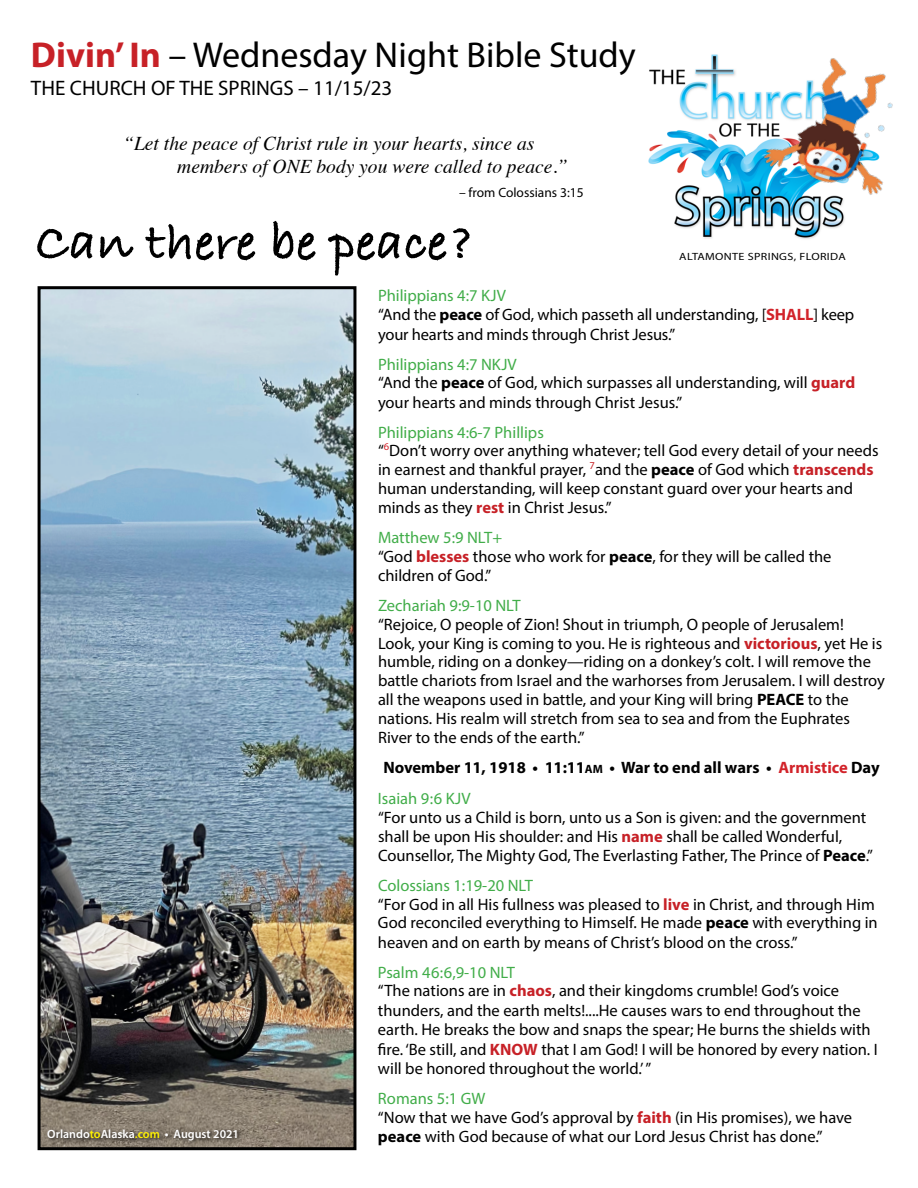
<style>
.page{position:relative;width:918px;height:1188px;background:#fff}
.page>*{position:absolute;margin:0;border:0;box-sizing:border-box;transform-origin:0 0}
.t1{font:700 54px "Bradley Hand ITCTT";color:#000}
.t2{font:36px "Myriad Pro";color:#000}
.t3{font:21px "Myriad Pro";color:#000}
.t4{font:italic 19.5px/22.5px "Times";color:#000}
.t5{font:16.5px/18.9px "Myriad Pro";color:#000}
.t6{font:700 16.5px/31.3px "Myriad Pro";color:#000}
.t7{font:16.5px "Myriad Pro";color:#41ad49}
.t8{font:13.5px "Myriad Pro";color:#000}
.t9{font:600 12px "Myriad Pro";color:#fff}
.t10{font:10.5px "Myriad Pro";letter-spacing:.03em;color:#000;scale:1.15 1}
.s1{font-weight:700;color:#c72127}
.s2{color:#41ad49}
.s3{font-weight:700}
.s4{font-weight:700;color:#d2232a}
.s5{font-size:12px}
.s6{color:#d2232a}
.s7{font-weight:400;color:#41ad49}
.s8{color:#fff200}
</style>
<div class="page">
<img style="left:648px;top:54px;width:197px;height:185px">
<img style="left:745px;top:54px;width:148px;height:163px">
<img style="left:42px;top:290px;width:310px;height:856px">
<div style="left:38px;top:286px;width:318px;height:864px;border:3px solid #000"></div>
<div style="left:46px;top:1128px;width:196px;height:17px;background:#000;opacity:.75"></div>
<h2 class="t2" style="left:31px;top:32px;width:606px"><span class="s1">Divin’ In</span> – Wednesday Night Bible Study</h2>
<p class="t3" style="left:31px;top:75px;width:363px">THE CHURCH OF THE SPRINGS – 11/15/23</p>
<p class="t4" style="left:177px;top:131px;width:392px;text-indent:-54px">“Let the peace of Christ rule in your hearts, since as members of ONE body you were called to peace.”</p>
<p class="t8" style="left:459px;top:184px;width:126px">– from Colossians 3:15</p>
<h1 class="t1" style="left:35px;top:201px;width:439px">Can there be peace?</h1>
<p class="t10" style="left:679px;top:250px;width:146px">ALTAMONTE SPRINGS, FLORIDA</p>
<p class="t5" style="left:378px;top:286px;width:478px"><span class="s2">Philippians 4:7 KJV<br></span>“And the <span class="s3">peace</span> of God, which passeth all understanding, [<span class="s4">SHALL</span>] keep your hearts and minds through Christ Jesus.”</p>
<p class="t5" style="left:378px;top:354px;width:479px"><span class="s2">Philippians 4:7 NKJV<br></span>“And the <span class="s3">peace</span> of God, which surpasses all understanding, will <span class="s1">guard </span>your hearts and minds through Christ Jesus.”</p>
<p class="t5" style="left:378px;top:422px;width:502px"><span class="s2">Philippians 4:6-7 Phillips<br></span>“<sup>6</sup>Don’t worry over anything whatever; tell God every detail of your needs in earnest and thankful prayer, <sup>7</sup>and the <span class="s3">peace</span> of God which <span class="s1">transcends </span>human understanding, will keep constant guard over your hearts and minds as they <span class="s1">rest</span> in Christ Jesus.”</p>
<p class="t5" style="left:378px;top:528px;width:455px"><span class="s2">Matthew 5:9 NLT+<br></span>“God <span class="s1">blesses</span> those who work for <span class="s3">peace</span>, for they will be called the children of God.”</p>
<p class="t7" style="left:378px;top:595px;width:144px">Zechariah 9:9-10 NLT</p>
<p class="t5" style="left:378px;top:615px;width:509px">“Rejoice, O people of Zion! Shout in triumph, O people of Jerusalem!<br>Look, your King is coming to you. He is righteous and <span class="s1">victorious</span>, yet He is humble, riding on a donkey—riding on a donkey’s colt. I will remove the battle chariots from Israel and the warhorses from Jerusalem. I will destroy all the weapons used in battle, and your King will bring <span class="s3">PEACE</span> to the nations. His realm will stretch from sea to sea and from the Euphrates River to the ends of the earth.”</p>
<p class="t6" style="left:378px;top:751px;width:503px;text-indent:5px">November 11, 1918 • 11:11<span class="s5">AM</span> • War to end all wars • <span class="s6">Armistice</span> Day<br><span class="s7">Isaiah 9:6 KJV</span></p>
<p class="t5" style="left:378px;top:808px;width:497px">“For unto us a Child is born, unto us a Son is given: and the government shall be upon His shoulder: and His <span class="s1">name</span> shall be called Wonderful,<br>Counsellor, The Mighty God, The Everlasting Father, The Prince of <span class="s3">Peace</span>.”</p>
<p class="t5" style="left:378px;top:876px;width:501px"><span class="s2">Colossians 1:19-20 NLT<br></span>“For God in all His fullness was pleased to <span class="s1">live</span> in Christ, and through Him God reconciled everything to Himself. He made <span class="s3">peace</span> with everything in heaven and on earth by means of Christ’s blood on the cross.”</p>
<p class="t5" style="left:378px;top:962px;width:501px;line-height:19.4px"><span class="s2">Psalm 46:6,9-10 NLT<br></span>“The nations are in <span class="s1">chaos</span>, and their kingdoms crumble! God’s voice thunders, and the earth melts!....He causes wars to end throughout the earth. He breaks the bow and snaps the spear; He burns the shields with fire. ‘Be still, and <span class="s1">KNOW</span> that I am God! I will be honored by every nation. I will be honored throughout the world.’ ”</p>
<p class="t5" style="left:378px;top:1089px;width:476px"><span class="s2">Romans 5:1 GW<br></span>“Now that we have God’s approval by <span class="s1">faith</span> (in His promises), we have <span class="s3">peace</span> with God because of what our Lord Jesus Christ has done.”</p>
<p class="t9" style="left:47px;top:1127px;width:193px">Orlando<span class="s8">to</span>Alaska<span class="s8">.com</span> • August 2021</p>
</div>
